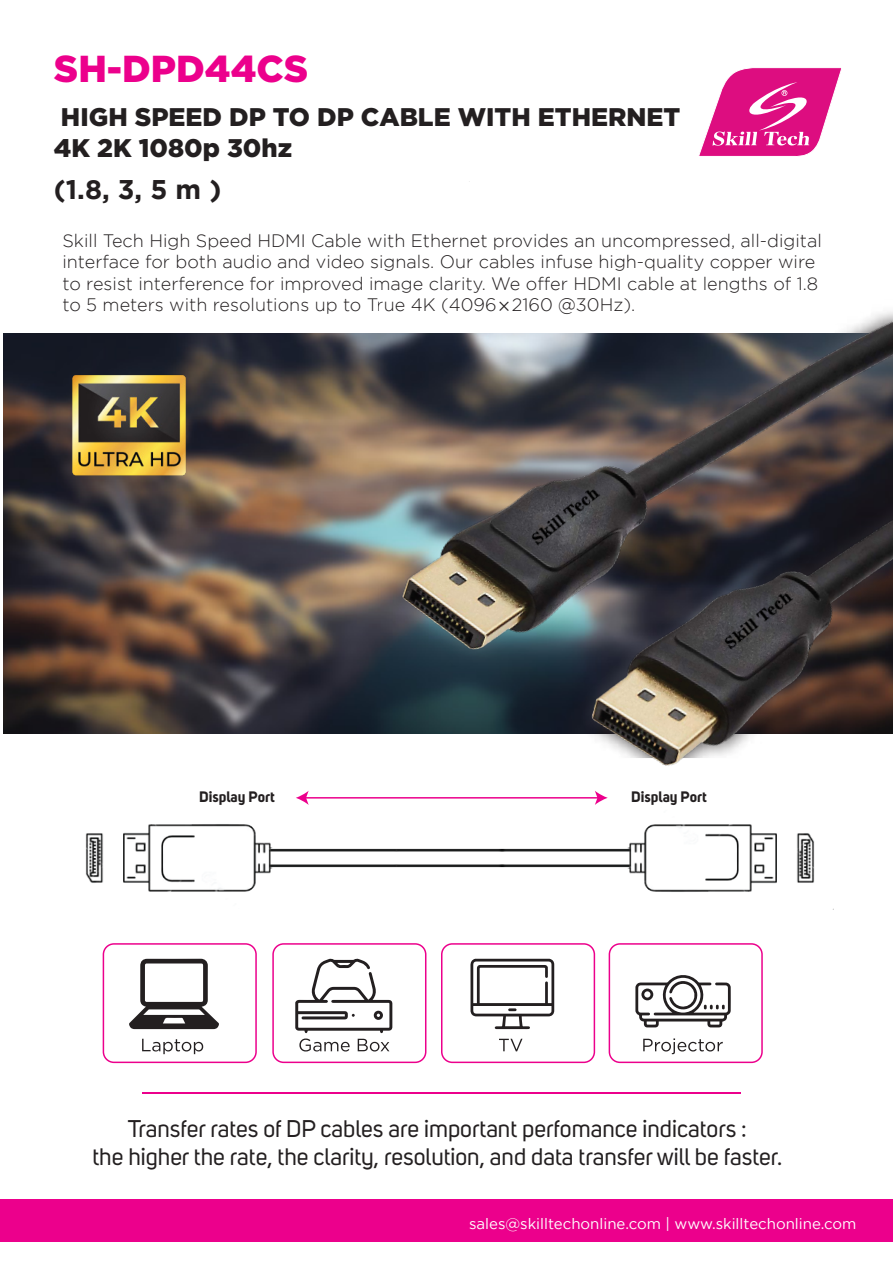
<style>
.page{position:relative;width:893px;height:1263px;background:#fff}
.page>*{position:absolute;margin:0;border:0;box-sizing:border-box;transform-origin:0 0}
.t1{font:900 37.5px "Gotham";color:#ec008c}
.t2{font:700 27px "Gotham";color:#231f20}
.t3{font:900 25.5px/31.5px "Gotham";color:#231f20}
.t4{font:23.85px/28.7px "Uni Sans";color:#231f20;text-align:center}
.t5{font:300 18px/21.6px "Gotham";color:#231f20}
.t6{font:15px "Gotham";color:#fff}
.t7{font:700 15px "Uni Sans";color:#231f20}
.s1{font-family:"Myriad Pro";font-weight:400}
</style>
<div class="page">
<img style="left:3px;top:333px;width:284px;height:400px">
<svg style="left:698px;top:67px;width:144px;height:90px"></svg>
<div style="left:0;top:1199px;width:893px;height:43px;background:#ec008c"></div>
<img style="left:58px;top:354px;width:142px;height:142px">
<img style="left:85px;top:824px;width:675px;height:133px">
<div style="left:609px;top:943px;width:154px;height:120px;border:2px solid #ec008c;border-radius:11px"></div>
<div style="left:441px;top:943px;width:154px;height:120px;border:2px solid #ec008c;border-radius:11px"></div>
<div style="left:272px;top:943px;width:154px;height:120px;border:2px solid #ec008c;border-radius:11px"></div>
<div style="left:103px;top:943px;width:154px;height:120px;border:2px solid #ec008c;border-radius:11px"></div>
<svg style="left:129px;top:959px;width:90px;height:70px"></svg>
<svg style="left:142px;top:1039px;width:61px;height:15px"></svg>
<svg style="left:499px;top:1039px;width:23px;height:12px"></svg>
<svg style="left:643px;top:1038px;width:80px;height:16px"></svg>
<svg style="left:295px;top:958px;width:97px;height:93px"></svg>
<svg style="left:470px;top:959px;width:84px;height:70px"></svg>
<svg style="left:635px;top:975px;width:96px;height:52px"></svg>
<hr style="left:142px;top:1093px;width:598px;height:1px;background:#ec008c">
<img style="left:287px;top:181px;width:606px;height:729px">
<h1 class="t1" style="left:54px;top:47px;width:256px">SH-DPD44CS</h1>
<h3 class="t3" style="left:54px;top:100px;width:628px">HIGH SPEED DP TO DP CABLE WITH ETHERNET<br>4K 2K 1080p 30hz</h3>
<h2 class="t2" style="left:54px;top:174px;width:169px">(1.8, 3, 5 m )</h2>
<p class="t5" style="left:62px;top:229px;width:761px">Skill Tech High Speed HDMI Cable with Ethernet provides an uncompressed, all-digital interface for both audio and video signals. Our cables infuse high-quality copper wire to resist interference for improved image clarity. We offer HDMI cable at lengths of 1.8 to 5 meters with resolutions up to True 4K (4096 <span class="s1">×</span> 2160 @30Hz).</p>
<p class="t7" style="left:199px;top:787px;width:77px">Display Port</p>
<p class="t7" style="left:631px;top:787px;width:77px">Display Port</p>
<h3 class="t4" style="left:92px;top:1114px;width:691px">Transfer rates of DP cables are important perfomance indicators :<br>the higher the rate, the clarity, resolution, and data transfer will be faster.</h3>
<p class="t6" style="left:469px;top:1216px;width:389px">sales@skilltechonline.com | www.skilltechonline.com</p>
</div>
